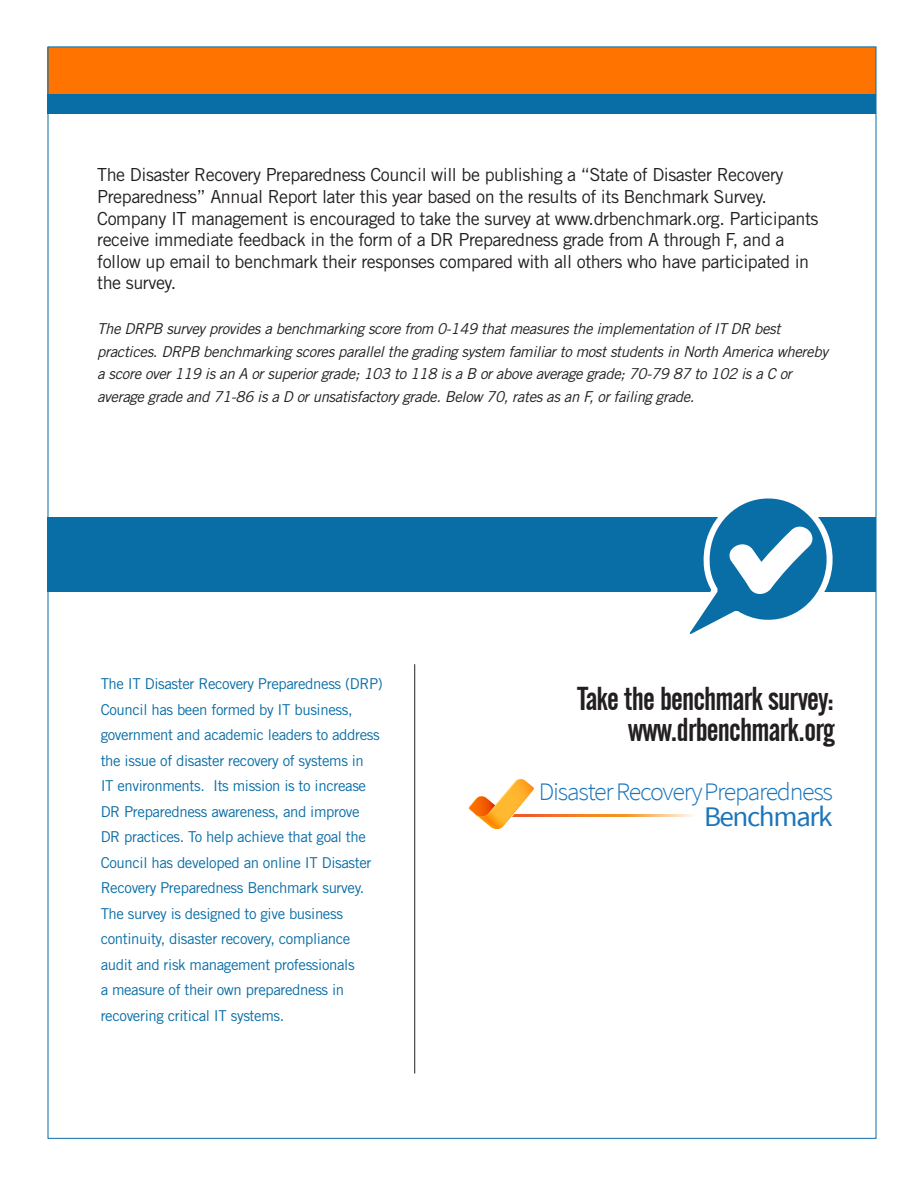
<style>
.page{position:relative;width:918px;height:1188px;background:#fff}
.page>*{position:absolute;margin:0;border:0;box-sizing:border-box;transform-origin:0 0}
.t1{font:33px/31.5px "Alternate Gothic No 2 BT";letter-spacing:-.025em;color:#231f20;text-align:right}
.t2{font:28.35px "Source Sans Pro";letter-spacing:-.05em;color:#1b75bb}
.t3{font:300 25.2px "Source Sans Pro";letter-spacing:-.05em;color:#1b75bb}
.t4{font:18px/21.6px "Trade Gothic LT Std";letter-spacing:-.025em;color:#231f20}
.t5{font:15px/25.5px "Trade Gothic LT Std";letter-spacing:-.025em;color:#0a6ea6}
.t6{font:italic 15px/22.5px "Trade Gothic LT Std";letter-spacing:-.025em;color:#231f20}
</style>
<div class="page">
<div style="left:48px;top:47px;width:828px;height:47px;background:#ff7300"></div>
<div style="left:48px;top:517px;width:828px;height:75px;background:#0a6ea6"></div>
<div style="left:48px;top:94px;width:828px;height:20px;background:#0a6ea6"></div>
<svg style="left:535px;top:814px;width:159px;height:3px"></svg>
<svg style="left:469px;top:779px;width:66px;height:51px"></svg>
<svg style="left:689px;top:498px;width:144px;height:136px"></svg>
<hr style="left:414px;top:664px;width:1px;height:410px;background:#231f20">
<p class="t4" style="left:97px;top:164px;width:723px">The Disaster Recovery Preparedness Council will be publishing a “State of Disaster Recovery Preparedness” Annual Report later this year based on the results of its Benchmark Survey.<br>Company IT management is encouraged to take the survey at www.drbenchmark.org. Participants receive immediate feedback in the form of a DR Preparedness grade from A through F, and a follow up email to benchmark their responses compared with all others who have participated in the survey.</p>
<p class="t6" style="left:97px;top:318px;width:732px">The DRPB survey provides a benchmarking score from 0-149 that measures the implementation of IT DR best practices. DRPB benchmarking scores parallel the grading system familiar to most students in North America whereby a score over 119 is an A or superior grade; 103 to 118 is a B or above average grade; 70-79 87 to 102 is a C or average grade and 71-86 is a D or unsatisfactory grade. Below 70, rates as an F, or failing grade.</p>
<p class="t5" style="left:101px;top:671px;width:284px">The IT Disaster Recovery Preparedness (DRP)<br>Council has been formed by IT business, government and academic leaders to address the issue of disaster recovery of systems in<br>IT environments. Its mission is to increase DR Preparedness awareness, and improve DR practices. To help achieve that goal the Council has developed an online IT Disaster Recovery Preparedness Benchmark survey.<br>The survey is designed to give business continuity, disaster recovery, compliance audit and risk management professionals<br>a measure of their own preparedness in recovering critical IT systems.</p>
<h1 class="t1" style="left:578px;top:683px;width:258px">Take the benchmark survey: www.drbenchmark.org</h1>
<h3 class="t3" style="left:539px;top:776px;width:296px">Disaster RecoveryPreparedness</h3>
<h2 class="t2" style="left:704px;top:799px;width:130px">Benchmark</h2>
</div>
